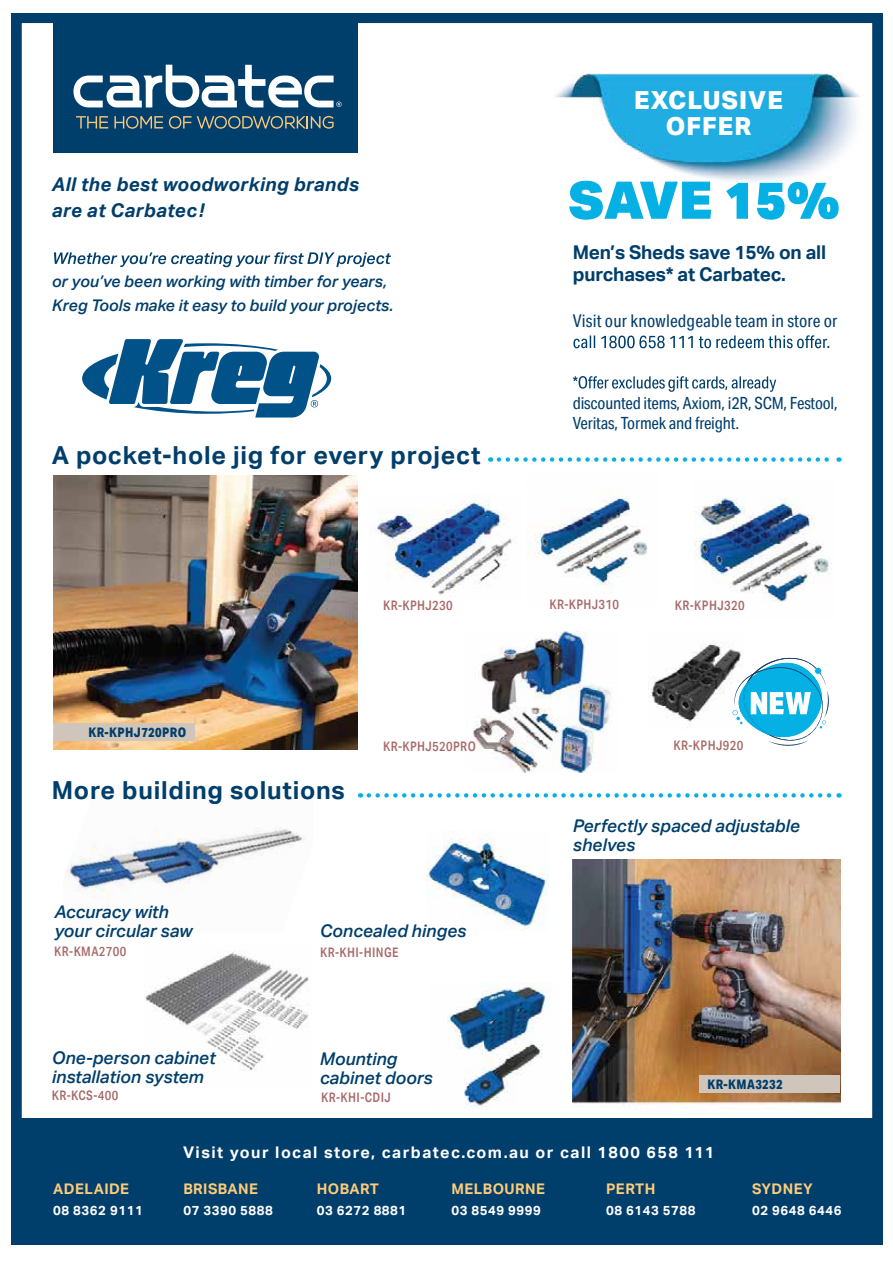
<style>
.page{position:relative;width:893px;height:1263px;background:#fff}
.page>*{position:absolute;margin:0;border:0;box-sizing:border-box;transform-origin:0 0}
.t1{font:700 24.9px "Aktiv Grotesk";letter-spacing:.03em;color:#003e6b}
.t2{font:800 24.9px/26.2px "Aktiv Grotesk";letter-spacing:.04em;color:#fff;text-align:center}
.t3{font:700 19.05px/22.8px "Aktiv Grotesk";letter-spacing:-.01em;color:#003e6b}
.t4{font:italic 700 19.05px/26.2px "Aktiv Grotesk";letter-spacing:.02em;color:#003e6b}
.t5{font:italic 500 17.55px/19px "Aktiv Grotesk";color:#003e6b}
.t6{font:17.55px "Aktiv Grotesk Cd";letter-spacing:.01em;color:#003e6b}
.t7{font:16.8px/20.2px "Aktiv Grotesk Cd";letter-spacing:-.01em;color:#003e6b}
.t8{font:italic 500 16.05px/23.4px "Aktiv Grotesk";color:#003e6b}
.t9{font:700 16.05px "Aktiv Grotesk";letter-spacing:.09em;color:#fff}
.t10{font:700 14.55px "Aktiv Grotesk";letter-spacing:.03em;color:#fecb7a}
.t11{font:500 13.2px "Aktiv Grotesk Cd";letter-spacing:.03em;color:#a96969}
.t12{font:700 13.2px "Aktiv Grotesk";letter-spacing:.04em;color:#fff}
.t13{font:800 13.2px "Aktiv Grotesk Cd";letter-spacing:.03em;color:#003e6b}
</style>
<div class="page">
<img style="left:12px;top:13px;width:870px;height:1231px">
<svg style="left:732px;top:658px;width:97px;height:88px"></svg>
<svg style="left:54px;top:252px;width:337px;height:15px"></svg>
<svg style="left:499px;top:457px;width:340px;height:5px"></svg>
<svg style="left:369px;top:793px;width:470px;height:4px"></svg>
<p class="t4" style="left:52px;top:171px;width:309px">All the best woodworking brands are at Carbatec!</p>
<p class="t8" style="left:52px;top:270px;width:343px">or you’ve been working with timber for years,<br>Kreg Tools make it easy to build your projects.</p>
<h1 class="t1" style="left:52px;top:441px;width:430px">A pocket-hole jig for every project</h1>
<p class="t11" style="left:383px;top:597px;width:71px">KR-KPHJ230</p>
<p class="t13" style="left:89px;top:724px;width:99px">KR-KPHJ720PRO</p>
<h1 class="t1" style="left:52px;top:775px;width:295px">More building solutions</h1>
<p class="t11" style="left:383px;top:738px;width:94px">KR-KPHJ520PRO</p>
<p class="t5" style="left:54px;top:902px;width:140px">Accuracy with your circular saw</p>
<p class="t11" style="left:54px;top:943px;width:74px">KR-KMA2700</p>
<p class="t5" style="left:320px;top:921px;width:148px">Concealed hinges</p>
<p class="t11" style="left:320px;top:944px;width:80px">KR-KHI-HINGE</p>
<p class="t5" style="left:52px;top:1048px;width:165px">One-person cabinet installation system</p>
<p class="t5" style="left:320px;top:1049px;width:115px">Mounting cabinet doors</p>
<p class="t11" style="left:52px;top:1088px;width:68px">KR-KCS-400</p>
<p class="t11" style="left:321px;top:1089px;width:71px">KR-KHI-CDIJ</p>
<h1 class="t2" style="left:634px;top:87px;width:150px">EXCLUSIVE<br>OFFER</h1>
<p class="t3" style="left:573px;top:241px;width:255px">Men’s Sheds save 15% on all purchases* at Carbatec.</p>
<p class="t6" style="left:573px;top:310px;width:266px">Visit our knowledgeable team in store or</p>
<p class="t7" style="left:573px;top:392px;width:267px">discounted items, Axiom, i2R, SCM, Festool,<br>Veritas, Tormek and freight.</p>
<p class="t11" style="left:549px;top:597px;width:71px">KR-KPHJ310</p>
<p class="t11" style="left:675px;top:597px;width:71px">KR-KPHJ320</p>
<p class="t11" style="left:674px;top:737px;width:71px">KR-KPHJ920</p>
<p class="t5" style="left:573px;top:816px;width:229px">Perfectly spaced adjustable shelves</p>
<p class="t13" style="left:707px;top:1075px;width:77px">KR-KMA3232</p>
<p class="t9" style="left:183px;top:1143px;width:533px">Visit your local store, carbatec.com.au or call 1800 658 111</p>
<p class="t10" style="left:53px;top:1180px;width:77px">ADELAIDE</p>
<p class="t10" style="left:183px;top:1180px;width:76px">BRISBANE</p>
<p class="t10" style="left:317px;top:1180px;width:64px">HOBART</p>
<p class="t10" style="left:451px;top:1180px;width:95px">MELBOURNE</p>
<p class="t10" style="left:606px;top:1180px;width:51px">PERTH</p>
<p class="t10" style="left:752px;top:1180px;width:62px">SYDNEY</p>
<p class="t12" style="left:53px;top:1203px;width:91px">08 8362 9111</p>
<p class="t12" style="left:183px;top:1203px;width:91px">07 3390 5888</p>
<p class="t12" style="left:317px;top:1203px;width:91px">03 6272 8881</p>
<p class="t12" style="left:451px;top:1203px;width:91px">03 8549 9999</p>
<p class="t12" style="left:606px;top:1203px;width:91px">08 6143 5788</p>
<p class="t12" style="left:752px;top:1203px;width:91px">02 9648 6446</p>
</div>
